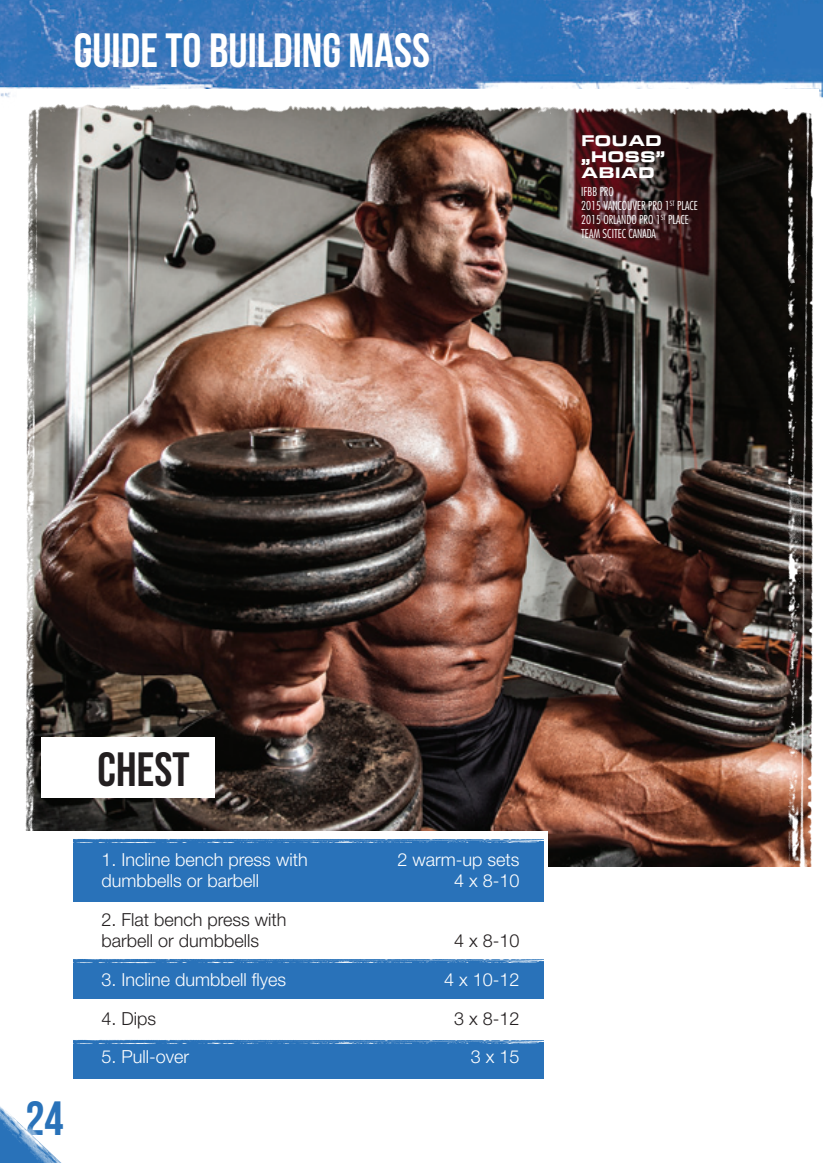
<style>
.page{position:relative;width:823px;height:1163px;background:#fff}
.page>*{position:absolute;margin:0;border:0;box-sizing:border-box;transform-origin:0 0}
.t1{font:48px "Bebas Neue";color:#fff}
.t2{font:48px "Bebas Neue";color:#231f20}
.t3{font:48px "Bebas Neue";color:#2972b9}
.t4{font:300 18px "Helvetica Neue LT Pro";color:#fff}
.t5{font:300 18px/21.6px "Helvetica Neue LT Pro";color:#231f20}
.t6{font:900 16px/16px "Eurostile H Extended";color:#fff}
.t7{font:300 condensed 12px/14px "Futura LT Pro";color:#fff}
</style>
<div class="page">
<img style="left:0;top:0;width:822px;height:98px">
<img style="left:0;top:1106px;width:61px;height:56px">
<img style="left:17px;top:89px;width:800px;height:778px">
<div style="left:41px;top:737px;width:173px;height:60px;background:#fff"></div>
<img style="left:21px;top:831px;width:527px;height:248px">
<img style="left:73px;top:837px;width:469px;height:64px">
<img style="left:73px;top:957px;width:469px;height:41px">
<img style="left:73px;top:1037px;width:469px;height:41px">
<h1 class="t1" style="left:74px;top:24px;width:357px">GUIDE TO BUILDING MASS</h1>
<p class="t6" style="left:581px;top:133px;width:86px">FOUAD „HOSS”<br>ABIAD</p>
<p class="t7" style="left:581px;top:185px;width:118px">IFBB PRO<br>2015 VANCOUVER PRO 1<sup>ST</sup> PLACE<br>2015 ORLANDO PRO 1<sup>ST</sup> PLACE<br>TEAM SCITEC CANADA</p>
<h1 class="t3" style="left:26px;top:1091px;width:40px">24</h1>
<h1 class="t2" style="left:98px;top:742px;width:93px">Chest</h1>
<p class="t4" style="left:101px;top:848px;width:208px">1. Incline bench press with</p>
<p class="t4" style="left:397px;top:848px;width:124px">2 warm-up sets</p>
<p class="t4" style="left:101px;top:869px;width:159px">dumbbells or barbell</p>
<p class="t4" style="left:454px;top:869px;width:67px">4 x 8-10</p>
<p class="t5" style="left:101px;top:908px;width:187px">2. Flat bench press with barbell or dumbbells</p>
<p class="t5" style="left:454px;top:929px;width:67px">4 x 8-10</p>
<p class="t4" style="left:101px;top:968px;width:186px">3. Incline dumbbell flyes</p>
<p class="t4" style="left:444px;top:968px;width:77px">4 x 10-12</p>
<p class="t5" style="left:101px;top:1006px;width:56px">4. Dips</p>
<p class="t5" style="left:454px;top:1006px;width:67px">3 x 8-12</p>
<p class="t4" style="left:101px;top:1045px;width:89px">5. Pull-over</p>
<p class="t4" style="left:470px;top:1045px;width:50px">3 x 15</p>
</div>
